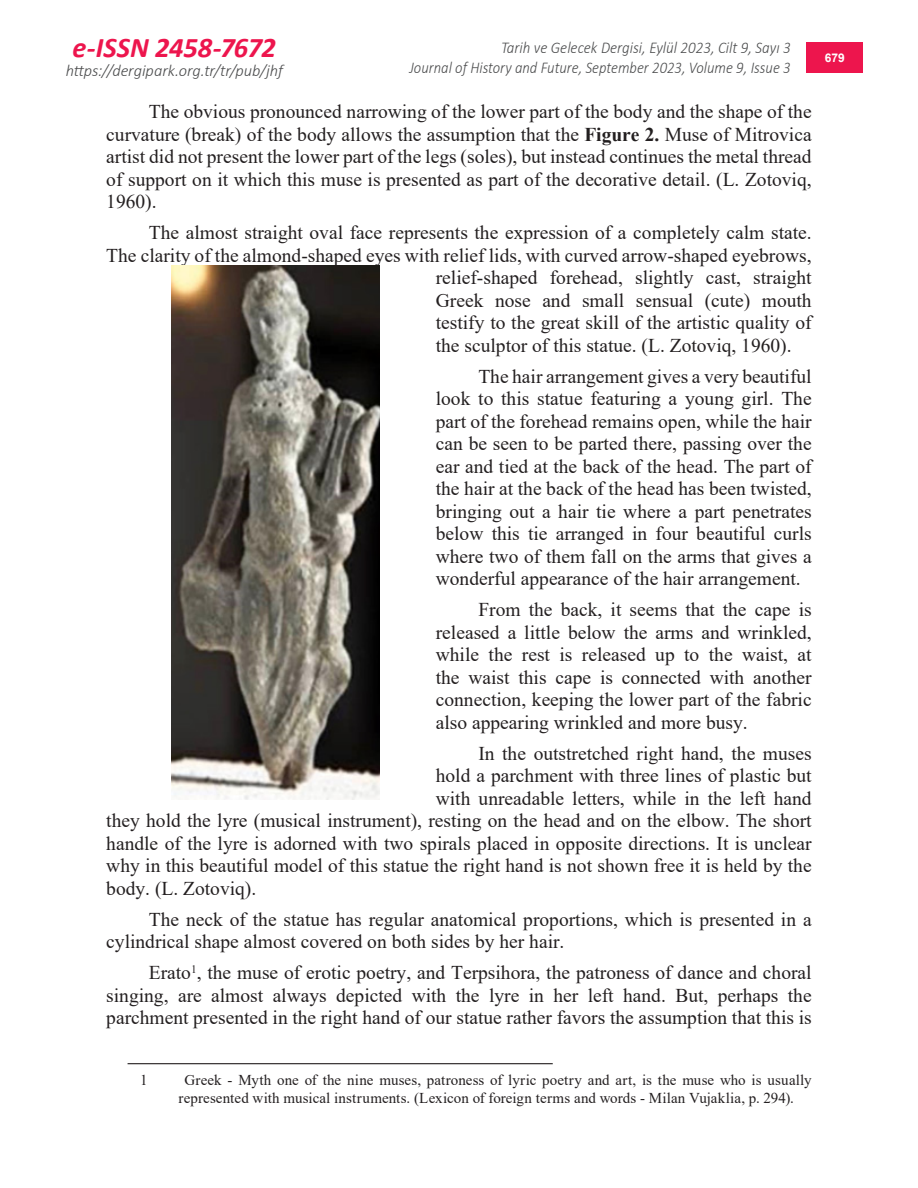
<style>
.page{position:relative;width:918px;height:1188px;background:#fff}
.page>*{position:absolute;margin:0;border:0;box-sizing:border-box;transform-origin:0 0}
.t1{font:italic 700 28.5px "Calibri";letter-spacing:-.005em;color:#ed154d}
.ANA_METİN_STİLİ_TEK{font:19.5px/22.5px "Times New Roman";color:#231f20;text-align:justify}
.t2{font:italic 300 16.5px "Calibri";color:#4b4c4d;scale:.89 1}
.t3{font:italic 300 16.5px "Calibri";color:#4b4c4d;scale:.91 1}
.t4{font:italic 300 16.5px "Calibri";color:#4b4c4d}
.Body_text_normal_foo{font:15px/18px "Times New Roman";letter-spacing:.005em;color:#231f20}
.t5{font:700 12px "Arial";color:#fff}
.s1{font-weight:700}
</style>
<div class="page">
<div style="left:807px;top:43px;width:56px;height:30px;background:#ed154d"></div>
<hr style="left:128px;top:1063px;width:425px;height:1px;background:#231f20">
<img style="left:171px;top:266px;width:209px;height:533px">
<h1 class="t1" style="left:73px;top:27px;width:205px">e-ISSN 2458-7672</h1>
<p class="t3" style="left:501px;top:38px;width:320px">Tarih ve Gelecek Dergisi, Eylül 2023, Cilt 9, Sayı 3</p>
<p class="t4" style="left:66px;top:61px;width:219px">https://dergipark.org.tr/tr/pub/jhf</p>
<p class="t2" style="left:409px;top:57px;width:430px">Journal of History and Future, September 2023, Volume 9, Issue 3</p>
<p class="ANA_METİN_STİLİ_TEK" style="left:106px;top:100px;width:707px;text-indent:43px">The obvious pronounced narrowing of the lower part of the body and the shape of the curvature (break) of the body allows the assumption that the <span class="s1">Figure 2.</span> Muse of Mitrovica artist did not present the lower part of the legs (soles), but instead continues the metal thread of support on it which this muse is presented as part of the decorative detail. (L. Zotoviq, 1960).</p>
<p class="ANA_METİN_STİLİ_TEK" style="left:149px;top:221px;width:664px">The almost straight oval face represents the expression of a completely calm state.</p>
<p class="ANA_METİN_STİLİ_TEK" style="left:106px;top:243px;width:707px">The clarity of the almond-shaped eyes with relief lids, with curved arrow-shaped eyebrows,</p>
<p class="ANA_METİN_STİLİ_TEK" style="left:436px;top:266px;width:377px">relief-shaped forehead, slightly cast, straight</p>
<p class="ANA_METİN_STİLİ_TEK" style="left:436px;top:288px;width:377px">Greek nose and small sensual (cute) mouth</p>
<p class="ANA_METİN_STİLİ_TEK" style="left:436px;top:311px;width:377px">testify to the great skill of the artistic quality of</p>
<p class="ANA_METİN_STİLİ_TEK" style="left:436px;top:333px;width:357px">the sculptor of this statue. (L. Zotoviq, 1960).</p>
<p class="ANA_METİN_STİLİ_TEK" style="left:436px;top:364px;width:377px;text-indent:43px">The hair arrangement gives a very beautiful look to this statue featuring a young girl. The part of the forehead remains open, while the hair can be seen to be parted there, passing over the ear and tied at the back of the head. The part of the hair at the back of the head has been twisted, bringing out a hair tie where a part penetrates below this tie arranged in four beautiful curls where two of them fall on the arms that gives a wonderful appearance of the hair arrangement.</p>
<p class="ANA_METİN_STİLİ_TEK" style="left:436px;top:598px;width:377px;text-indent:43px">From the back, it seems that the cape is released a little below the arms and wrinkled, while the rest is released up to the waist, at the waist this cape is connected with another connection, keeping the lower part of the fabric also appearing wrinkled and more busy.</p>
<p class="ANA_METİN_STİLİ_TEK" style="left:478px;top:741px;width:335px">In the outstretched right hand, the muses</p>
<p class="ANA_METİN_STİLİ_TEK" style="left:436px;top:764px;width:377px">hold a parchment with three lines of plastic but</p>
<p class="ANA_METİN_STİLİ_TEK" style="left:436px;top:786px;width:377px">with unreadable letters, while in the left hand</p>
<p class="ANA_METİN_STİLİ_TEK" style="left:106px;top:809px;width:707px">they hold the lyre (musical instrument), resting on the head and on the elbow. The short</p>
<p class="ANA_METİN_STİLİ_TEK" style="left:106px;top:831px;width:707px">handle of the lyre is adorned with two spirals placed in opposite directions. It is unclear</p>
<p class="ANA_METİN_STİLİ_TEK" style="left:106px;top:854px;width:707px">why in this beautiful model of this statue the right hand is not shown free it is held by the</p>
<p class="ANA_METİN_STİLİ_TEK" style="left:106px;top:876px;width:152px">body. (L. Zotoviq).</p>
<p class="ANA_METİN_STİLİ_TEK" style="left:106px;top:907px;width:707px;text-indent:43px">The neck of the statue has regular anatomical proportions, which is presented in a cylindrical shape almost covered on both sides by her hair.</p>
<p class="ANA_METİN_STİLİ_TEK" style="left:106px;top:961px;width:707px;text-indent:43px">Erato<sup>1</sup>, the muse of erotic poetry, and Terpsihora, the patroness of dance and choral singing, are almost always depicted with the lyre in her left hand. But, perhaps the parchment presented in the right hand of our statue rather favors the assumption that this is</p>
<p class="t5" style="left:825px;top:50px;width:22px">679</p>
<p class="Body_text_normal_foo" style="left:140px;top:1070px;width:9px">1</p>
<p class="Body_text_normal_foo" style="left:179px;top:1070px;width:635px;text-indent:6px">Greek - Myth one of the nine muses, patroness of lyric poetry and art, is the muse who is usually represented with musical instruments. (Lexicon of foreign terms and words - Milan Vujaklia, p. 294).</p>
</div>
